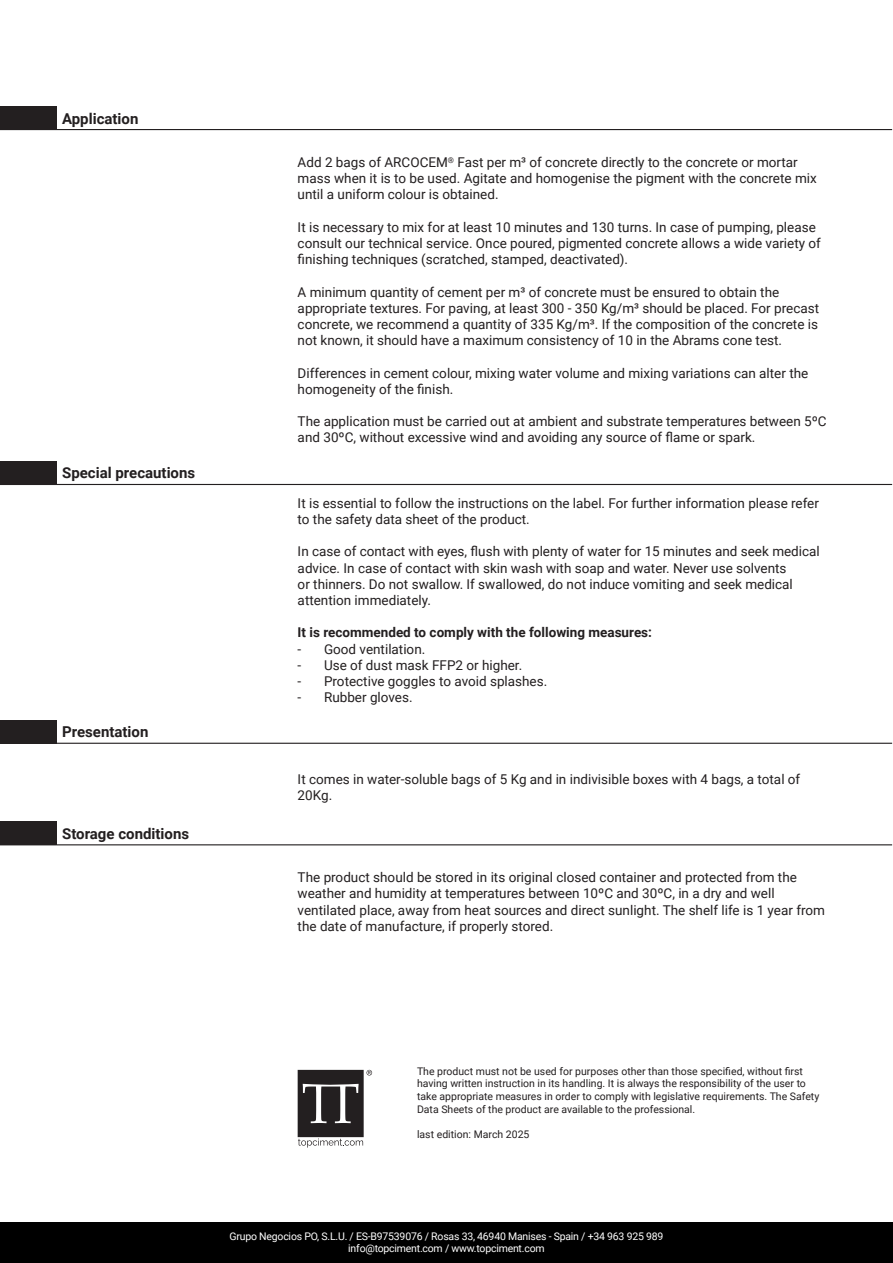
<style>
.page{position:relative;width:893px;height:1263px;background:#fff}
.page>*{position:absolute;margin:0;border:0;box-sizing:border-box;transform-origin:0 0}
.t1{font:700 15px "Roboto";color:#231f20}
.TEXTO_GROSO{font:13.5px/16.2px "Roboto";color:#231f20}
.TEXTO_GROSO-2{font:700 13.5px "Roboto";color:#231f20}
.t2{font:10.5px/12.6px "Roboto";color:#231f20}
.t3{font:10.5px/12px "Roboto";letter-spacing:-.02em;color:#fff;text-align:center}
</style>
<div class="page">
<div style="left:0;top:1222px;width:893px;height:41px;background:#000"></div>
<div style="left:0;top:106px;width:56px;height:24px;background:#231f20"></div>
<hr style="left:56px;top:129px;width:836px;height:1px;background:#231f20">
<div style="left:0;top:461px;width:56px;height:23px;background:#231f20"></div>
<hr style="left:0;top:484px;width:56px;height:1px;background:#231f20">
<hr style="left:56px;top:484px;width:836px;height:1px;background:#231f20">
<div style="left:0;top:720px;width:56px;height:23px;background:#231f20"></div>
<hr style="left:0;top:743px;width:56px;height:1px;background:#231f20">
<hr style="left:56px;top:743px;width:836px;height:1px;background:#231f20">
<div style="left:0;top:821px;width:56px;height:24px;background:#231f20"></div>
<hr style="left:56px;top:844px;width:836px;height:1px;background:#231f20">
<svg style="left:298px;top:1070px;width:74px;height:77px"></svg>
<h3 class="t1" style="left:62px;top:108px;width:78px">Application</h3>
<h3 class="t1" style="left:62px;top:463px;width:135px">Special precautions</h3>
<h3 class="t1" style="left:62px;top:721px;width:88px">Presentation</h3>
<h3 class="t1" style="left:62px;top:823px;width:128px">Storage conditions</h3>
<p class="TEXTO_GROSO" style="left:298px;top:154px;width:521px">Add 2 bags of ARCOCEM<sup>®</sup> Fast per m³ of concrete directly to the concrete or mortar mass when it is to be used. Agitate and homogenise the pigment with the concrete mix until a uniform colour is obtained.</p>
<p class="TEXTO_GROSO" style="left:298px;top:218px;width:525px">It is necessary to mix for at least 10 minutes and 130 turns. In case of pumping, please consult our technical service. Once poured, pigmented concrete allows a wide variety of finishing techniques (scratched, stamped, deactivated).</p>
<p class="TEXTO_GROSO" style="left:298px;top:283px;width:523px">A minimum quantity of cement per m³ of concrete must be ensured to obtain the appropriate textures. For paving, at least 300 - 350 Kg/m³ should be placed. For precast concrete, we recommend a quantity of 335 Kg/m³. If the composition of the concrete is not known, it should have a maximum consistency of 10 in the Abrams cone test.</p>
<p class="TEXTO_GROSO" style="left:298px;top:364px;width:512px">Differences in cement colour, mixing water volume and mixing variations can alter the homogeneity of the finish.</p>
<p class="TEXTO_GROSO" style="left:298px;top:413px;width:531px">The application must be carried out at ambient and substrate temperatures between 5ºC and 30ºC, without excessive wind and avoiding any source of flame or spark.</p>
<p class="TEXTO_GROSO" style="left:298px;top:494px;width:523px">It is essential to follow the instructions on the label. For further information please refer to the safety data sheet of the product.</p>
<p class="TEXTO_GROSO" style="left:298px;top:543px;width:524px">In case of contact with eyes, flush with plenty of water for 15 minutes and seek medical advice. In case of contact with skin wash with soap and water. Never use solvents<br>or thinners. Do not swallow. If swallowed, do not induce vomiting and seek medical attention immediately.</p>
<p class="TEXTO_GROSO-2" style="left:298px;top:623px;width:356px">It is recommended to comply with the following measures:</p>
<p class="TEXTO_GROSO" style="left:298px;top:640px;width:129px">- Good ventilation.</p>
<p class="TEXTO_GROSO" style="left:298px;top:656px;width:226px">- Use of dust mask FFP2 or higher.</p>
<p class="TEXTO_GROSO" style="left:298px;top:673px;width:251px">- Protective goggles to avoid splashes.</p>
<p class="TEXTO_GROSO" style="left:298px;top:689px;width:116px">- Rubber gloves.</p>
<p class="TEXTO_GROSO" style="left:298px;top:771px;width:504px">It comes in water-soluble bags of 5 Kg and in indivisible boxes with 4 bags, a total of<br>20Kg.</p>
<p class="TEXTO_GROSO" style="left:298px;top:869px;width:529px">The product should be stored in its original closed container and protected from the weather and humidity at temperatures between 10ºC and 30ºC, in a dry and well ventilated place, away from heat sources and direct sunlight. The shelf life is 1 year from the date of manufacture, if properly stored.</p>
<p class="t2" style="left:417px;top:1064px;width:404px">The product must not be used for purposes other than those specified, without first having written instruction in its handling. It is always the responsibility of the user to take appropriate measures in order to comply with legislative requirements. The Safety Data Sheets of the product are available to the professional.</p>
<p class="t2" style="left:417px;top:1127px;width:114px">last edition: March 2025</p>
<p class="t3" style="left:230px;top:1230px;width:435px">Grupo Negocios PO, S.L.U. / ES-B97539076 / Rosas 33, 46940 Manises - Spain / +34 963 925 989 info@topciment.com / www.topciment.com</p>
</div>
